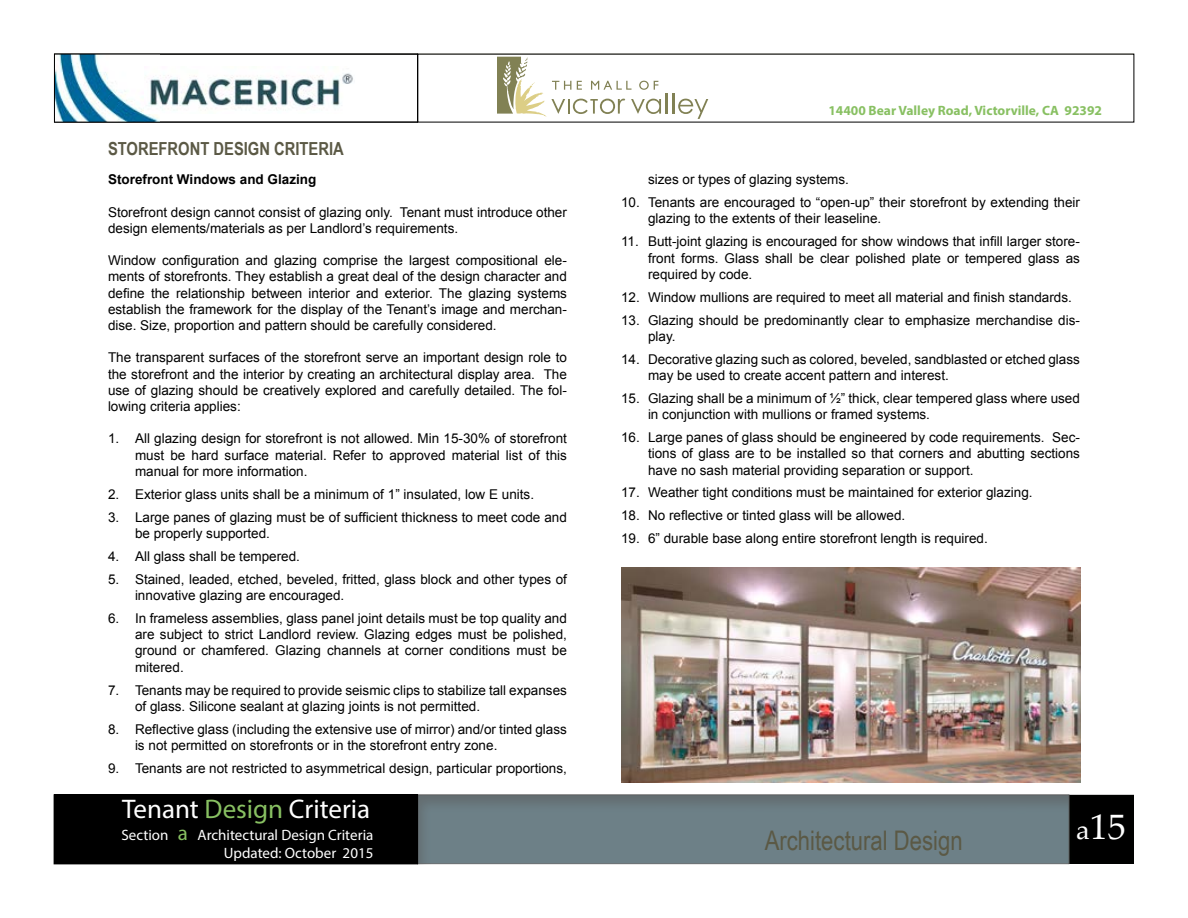
<style>
.page{position:relative;width:1188px;height:918px;background:#fff}
.page>*{position:absolute;margin:0;border:0;box-sizing:border-box;transform-origin:0 0}
.t1{font:36px "Palatino Linotype";color:#fff}
.t2{font:27px "Myriad Pro";color:#fff}
.t3{font:27px "Arial Narrow";color:#5b5945}
.t4{font:700 18px "Arial Narrow";color:#5b5945}
.t5{font:15px/18px "Myriad Pro";color:#fff;text-align:right}
.t6{font:13.5px/16.2px "Arial";color:#000}
.t7{font:700 13.5px "Myriad Pro";color:#88c062}
.t8{font:700 13.5px "Arial";color:#000}
.s1{color:#88c062}
.s2{font-size:21px;color:#88c062}
.s3{font-size:27px}
</style>
<div class="page">
<div style="left:405px;top:784px;width:676px;height:81px;background:#000;opacity:.5"></div>
<div style="left:54px;top:795px;width:364px;height:69px;background:#000"></div>
<div style="left:1069px;top:795px;width:65px;height:69px;background:#000"></div>
<hr style="left:54px;top:53px;width:1080px;height:2px;background:#d6d6cc">
<img style="left:56px;top:56px;width:103px;height:64px">
<img style="left:144px;top:66px;width:209px;height:48px">
<div style="left:54px;top:54px;width:364px;height:68px;border:1px solid #000"></div>
<hr style="left:666px;top:93px;width:2px;height:21px;background:#818154">
<hr style="left:673px;top:93px;width:2px;height:21px;background:#818154">
<svg style="left:678px;top:99px;width:30px;height:20px"></svg>
<svg style="left:498px;top:57px;width:163px;height:60px"></svg>
<img style="left:621px;top:567px;width:460px;height:216px">
<h3 class="t4" style="left:108px;top:135px;width:237px">STOREFRONT DESIGN CRITERIA</h3>
<p class="t8" style="left:108px;top:171px;width:210px">Storefront Windows and Glazing</p>
<p class="t6" style="left:108px;top:204px;width:460px">Storefront design cannot consist of glazing only. Tenant must introduce other design elements/materials as per Landlord’s requirements.</p>
<p class="t6" style="left:108px;top:253px;width:460px;text-align:justify">Window configuration and glazing comprise the largest compositional ele&shy;ments of storefronts. They establish a great deal of the design character and define the relationship between interior and exterior. The glazing systems establish the framework for the display of the Tenant’s image and merchan&shy;dise. Size, proportion and pattern should be carefully considered.</p>
<p class="t6" style="left:108px;top:350px;width:461px;text-align:justify">The transparent surfaces of the storefront serve an important design role to the storefront and the interior by creating an architectural display area. The use of glazing should be creatively explored and carefully detailed. The fol&shy;lowing criteria applies:</p>
<p class="t6" style="left:135px;top:431px;width:434px;text-align:justify;text-indent:-27px">1. All glazing design for storefront is not allowed. Min 15-30% of storefront must be hard surface material. Refer to approved material list of this manual for more information.</p>
<p class="t6" style="left:108px;top:486px;width:428px">2. Exterior glass units shall be a minimum of 1” insulated, low E units.</p>
<p class="t6" style="left:135px;top:509px;width:433px;text-indent:-27px">3. Large panes of glazing must be of sufficient thickness to meet code and be properly supported.</p>
<p class="t6" style="left:108px;top:548px;width:194px">4. All glass shall be tempered.</p>
<p class="t6" style="left:135px;top:571px;width:433px;text-indent:-27px">5. Stained, leaded, etched, beveled, fritted, glass block and other types of innovative glazing are encouraged.</p>
<p class="t6" style="left:135px;top:610px;width:433px;text-align:justify;text-indent:-27px">6. In frameless assemblies, glass panel joint details must be top quality and are subject to strict Landlord review. Glazing edges must be polished, ground or chamfered. Glazing channels at corner conditions must be mitered.</p>
<p class="t6" style="left:135px;top:682px;width:433px;text-indent:-27px">7. Tenants may be required to provide seismic clips to stabilize tall expanses of glass. Silicone sealant at glazing joints is not permitted.</p>
<p class="t6" style="left:135px;top:721px;width:433px;text-indent:-27px">8. Reflective glass (including the extensive use of mirror) and/or tinted glass is not permitted on storefronts or in the storefront entry zone.</p>
<p class="t6" style="left:108px;top:760px;width:460px">9. Tenants are not restricted to asymmetrical design, particular proportions,</p>
<h2 class="t2" style="left:122px;top:792px;width:250px">Tenant <span class="s1">Design</span> Criteria</h2>
<p class="t5" style="left:121px;top:825px;width:253px">Section <span class="s2">a</span> Architectural Design Criteria<br>Updated: October 2015</p>
<p class="t7" style="left:828px;top:102px;width:275px">14400 Bear Valley Road, Victorville, CA 92392</p>
<p class="t6" style="left:648px;top:172px;width:203px">sizes or types of glazing systems.</p>
<p class="t6" style="left:648px;top:195px;width:433px;text-indent:-27px">10. Tenants are encouraged to “open-up” their storefront by extending their glazing to the extents of their leaseline.</p>
<p class="t6" style="left:648px;top:234px;width:433px;text-align:justify;text-indent:-27px">11. Butt-joint glazing is encouraged for show windows that infill larger store&shy;front forms. Glass shall be clear polished plate or tempered glass as required by code.</p>
<p class="t6" style="left:621px;top:289px;width:452px">12. Window mullions are required to meet all material and finish standards.</p>
<p class="t6" style="left:648px;top:312px;width:433px;text-indent:-27px">13. Glazing should be predominantly clear to emphasize merchandise dis&shy;play.</p>
<p class="t6" style="left:648px;top:351px;width:433px;text-indent:-27px">14. Decorative glazing such as colored, beveled, sandblasted or etched glass may be used to create accent pattern and interest.</p>
<p class="t6" style="left:648px;top:390px;width:433px;text-indent:-27px">15. Glazing shall be a minimum of ½” thick, clear tempered glass where used in conjunction with mullions or framed systems.</p>
<p class="t6" style="left:648px;top:429px;width:433px;text-align:justify;text-indent:-27px">16. Large panes of glass should be engineered by code requirements. Sec&shy;tions of glass are to be installed so that corners and abutting sections have no sash material providing separation or support.</p>
<p class="t6" style="left:621px;top:485px;width:413px">17. Weather tight conditions must be maintained for exterior glazing.</p>
<p class="t6" style="left:621px;top:508px;width:286px">18. No reflective or tinted glass will be allowed.</p>
<p class="t6" style="left:621px;top:531px;width:368px">19. 6” durable base along entire storefront length is required.</p>
<h2 class="t3" style="left:765px;top:821px;width:200px">Architectural Design</h2>
<h1 class="t1" style="left:1076px;top:801px;width:51px"><span class="s3">a</span>15</h1>
</div>
